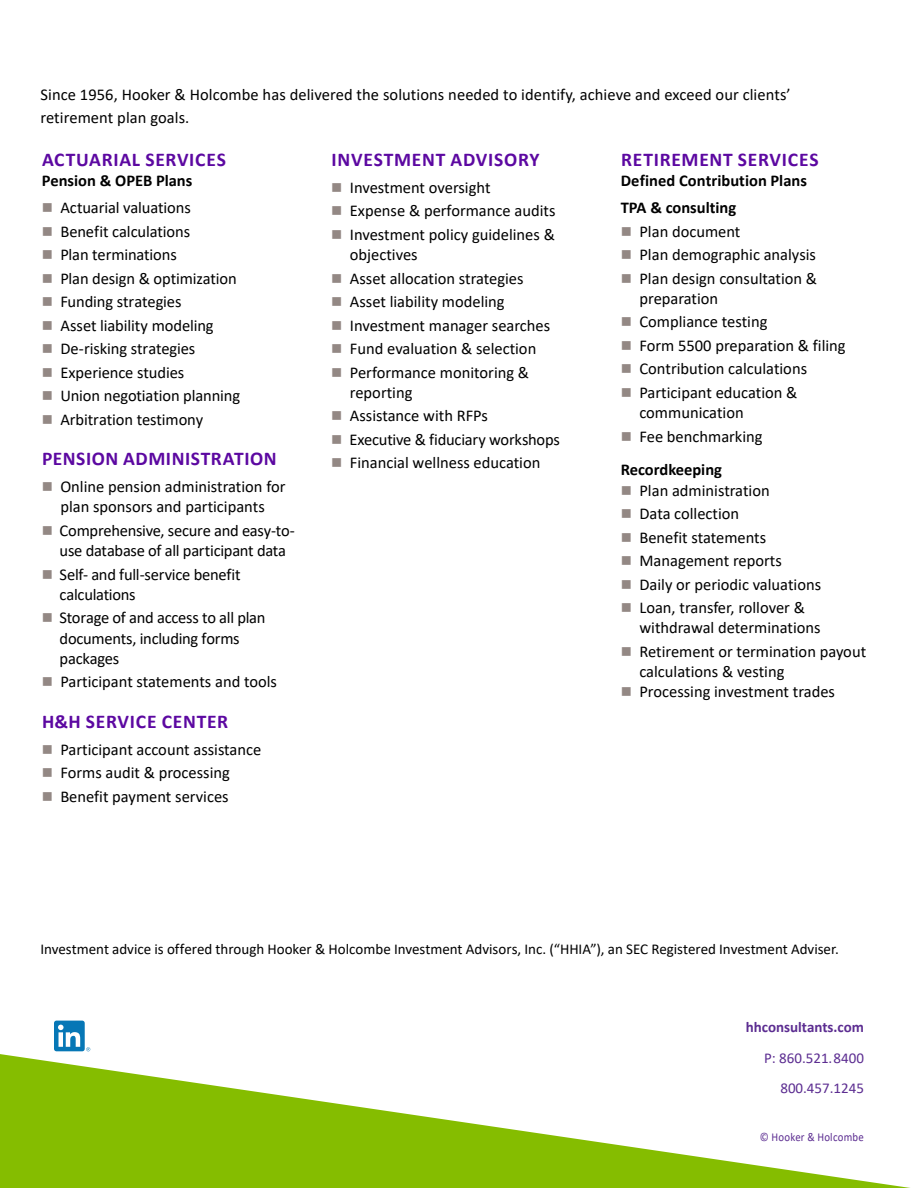
<style>
.page{position:relative;width:918px;height:1188px;background:#fff}
.page>*{position:absolute;margin:0;border:0;box-sizing:border-box;transform-origin:0 0}
.t1{font:700 19.5px "Calibri";letter-spacing:.035em;color:#5c08a1}
.t2{font:16.5px/20.2px "Calibri";color:#000}
.t3{font:700 16.5px/27px "Calibri";color:#000}
.t4{font:15px "Calibri";letter-spacing:-.005em;color:#000}
.t5{font:15px/30.8px "Calibri";color:#5c2d91;text-align:right}
.t6{font:700 15px "Calibri";color:#5c2d91}
.t7{font:12px "Calibri";letter-spacing:.025em;color:#5c2d91;scale:.9 1}
.s1{color:#938884}
.s2{font-weight:700}
</style>
<div class="page">
<svg style="left:0;top:1054px;width:910px;height:134px;fill:#85bd00"></svg>
<svg style="left:54px;top:1021px;width:36px;height:30px"></svg>
<p class="t2" style="left:40px;top:83px;width:752px;line-height:22.5px">Since 1956, Hooker &amp; Holcombe has delivered the solutions needed to identify, achieve and exceed our clients’ retirement plan goals.</p>
<p class="t1" style="left:42px;top:146px;width:185px">ACTUARIAL SERVICES</p>
<p class="t3" style="left:42px;top:167px;width:84px">PENSION &amp; OPEB</p>
<p class="t3" style="left:156px;top:167px;width:38px">PLANS</p>
<p class="t2" style="left:42px;top:197px;width:151px"><span class="s1">■</span> Actuarial valuations</p>
<p class="t2" style="left:42px;top:221px;width:150px"><span class="s1">■</span> Benefit calculations</p>
<p class="t2" style="left:42px;top:244px;width:137px"><span class="s1">■</span> Plan terminations</p>
<p class="t2" style="left:42px;top:268px;width:197px"><span class="s1">■</span> Plan design &amp; optimization</p>
<p class="t2" style="left:42px;top:291px;width:141px"><span class="s1">■</span> Funding strategies</p>
<p class="t2" style="left:42px;top:315px;width:174px"><span class="s1">■</span> Asset liability modeling</p>
<p class="t2" style="left:42px;top:338px;width:155px"><span class="s1">■</span> De-risking strategies</p>
<p class="t2" style="left:42px;top:362px;width:144px"><span class="s1">■</span> Experience studies</p>
<p class="t2" style="left:42px;top:385px;width:200px"><span class="s1">■</span> U nion negotiation planning</p>
<p class="t2" style="left:42px;top:409px;width:163px"><span class="s1">■</span> Arbitration testimony</p>
<p class="t1" style="left:42px;top:445px;width:236px">PENSION ADMINISTRATION</p>
<p class="t2" style="left:42px;top:476px;width:245px;text-align:center"><span class="s1">■</span> Online pension administration for plan sponsors and participants</p>
<p class="t2" style="left:42px;top:520px;width:255px;text-align:center"><span class="s1">■</span> Comprehensive, secure and easy-to&shy;use database of all participant data</p>
<p class="t2" style="left:60px;top:564px;width:183px;text-indent:-18px"><span class="s1">■</span> Self- and full-service benefit calculations</p>
<p class="t2" style="left:60px;top:607px;width:207px;text-indent:-18px"><span class="s1">■</span> Storage of and access to all plan documents, including forms packages</p>
<p class="t2" style="left:42px;top:671px;width:237px"><span class="s1">■</span> Participant statements and tools</p>
<p class="t1" style="left:42px;top:708px;width:188px">H&amp;H SERVICE CENTER</p>
<p class="t2" style="left:42px;top:739px;width:221px"><span class="s1">■</span> Participant account assistance</p>
<p class="t2" style="left:42px;top:762px;width:190px"><span class="s1">■</span> Forms audit &amp; processing</p>
<p class="t2" style="left:42px;top:786px;width:189px"><span class="s1">■</span> Benefit payment services</p>
<p class="t1" style="left:332px;top:146px;width:210px">INVESTMENT ADVISORY</p>
<p class="t2" style="left:331px;top:177px;width:161px"><span class="s1">■</span> Investment oversight</p>
<p class="t2" style="left:331px;top:200px;width:226px"><span class="s1">■</span> Expense &amp; performance audits</p>
<p class="t2" style="left:350px;top:224px;width:207px;text-indent:-19px"><span class="s1">■</span> Investment policy guidelines &amp; objectives</p>
<p class="t2" style="left:331px;top:268px;width:194px"><span class="s1">■</span> Asset allocation strategies</p>
<p class="t2" style="left:331px;top:291px;width:175px"><span class="s1">■</span> Asset liability modeling</p>
<p class="t2" style="left:331px;top:315px;width:221px"><span class="s1">■</span> Investment manager searches</p>
<p class="t2" style="left:331px;top:338px;width:207px"><span class="s1">■</span> Fund evaluation &amp; selection</p>
<p class="t2" style="left:350px;top:362px;width:181px;text-indent:-19px"><span class="s1">■</span> Performance monitoring &amp; reporting</p>
<p class="t2" style="left:331px;top:405px;width:158px"><span class="s1">■</span> Assistance with RFPs</p>
<p class="t2" style="left:331px;top:429px;width:230px"><span class="s1">■</span> Executive &amp; fiduciary workshops</p>
<p class="t2" style="left:331px;top:452px;width:211px"><span class="s1">■</span> Financial wellness education</p>
<p class="t1" style="left:621px;top:146px;width:199px">RETIREMENT SERVICES</p>
<p class="t3" style="left:621px;top:167px;width:188px">DEFINED CONTRIBUTION PLANS<br>TPA</p>
<p class="t3" style="left:650px;top:194px;width:87px">&amp; CONSULTING</p>
<p class="t2" style="left:621px;top:221px;width:121px"><span class="s1">■</span> Plan document</p>
<p class="t2" style="left:621px;top:244px;width:197px"><span class="s1">■</span> Plan demographic analysis</p>
<p class="t2" style="left:639px;top:268px;width:179px;text-indent:-19px"><span class="s1">■</span> Plan design consultation &amp; preparation</p>
<p class="t2" style="left:621px;top:311px;width:148px"><span class="s1">■</span> Compliance testing</p>
<p class="t2" style="left:621px;top:335px;width:226px"><span class="s1">■</span> Form 5500 preparation &amp; filing</p>
<p class="t2" style="left:621px;top:358px;width:188px"><span class="s1">■</span> Contribution calculations</p>
<p class="t2" style="left:639px;top:382px;width:160px;text-indent:-19px"><span class="s1">■</span> Participant education &amp; communication</p>
<p class="t2" style="left:621px;top:419px;width:143px;line-height:33.8px"><span class="s1">■</span> Fee benchmarking<br><span class="s2">RECORDKEEPING</span></p>
<p class="t2" style="left:621px;top:480px;width:150px"><span class="s1">■</span> Plan administration</p>
<p class="t2" style="left:621px;top:503px;width:120px"><span class="s1">■</span> Data collection</p>
<p class="t2" style="left:621px;top:527px;width:147px"><span class="s1">■</span> Benefit statements</p>
<p class="t2" style="left:621px;top:550px;width:163px"><span class="s1">■</span> Management reports</p>
<p class="t2" style="left:621px;top:574px;width:202px"><span class="s1">■</span> Daily or periodic valuations</p>
<p class="t2" style="left:639px;top:597px;width:183px;text-indent:-19px"><span class="s1">■</span> Loan, transfer, rollover &amp; withdrawal determinations</p>
<p class="t2" style="left:639px;top:641px;width:228px;text-indent:-19px"><span class="s1">■</span> Retirement or termination payout calculations &amp; vesting</p>
<p class="t2" style="left:621px;top:681px;width:216px"><span class="s1">■</span> Processing investment trades</p>
<p class="t4" style="left:40px;top:939px;width:800px">Investment advice is offered through Hooker &amp; Holcombe Investment Advisors, Inc. (“HHIA”), an SEC Registered Investment Adviser.</p>
<p class="t6" style="left:746px;top:1016px;width:120px">HHCONSULTANTS.COM</p>
<p class="t5" style="left:764px;top:1042px;width:101px">P: 860.521.8400<br>800.457.1245</p>
<p class="t7" style="left:760px;top:1128px;width:117px">© Hooker &amp; Holcombe</p>
</div>
